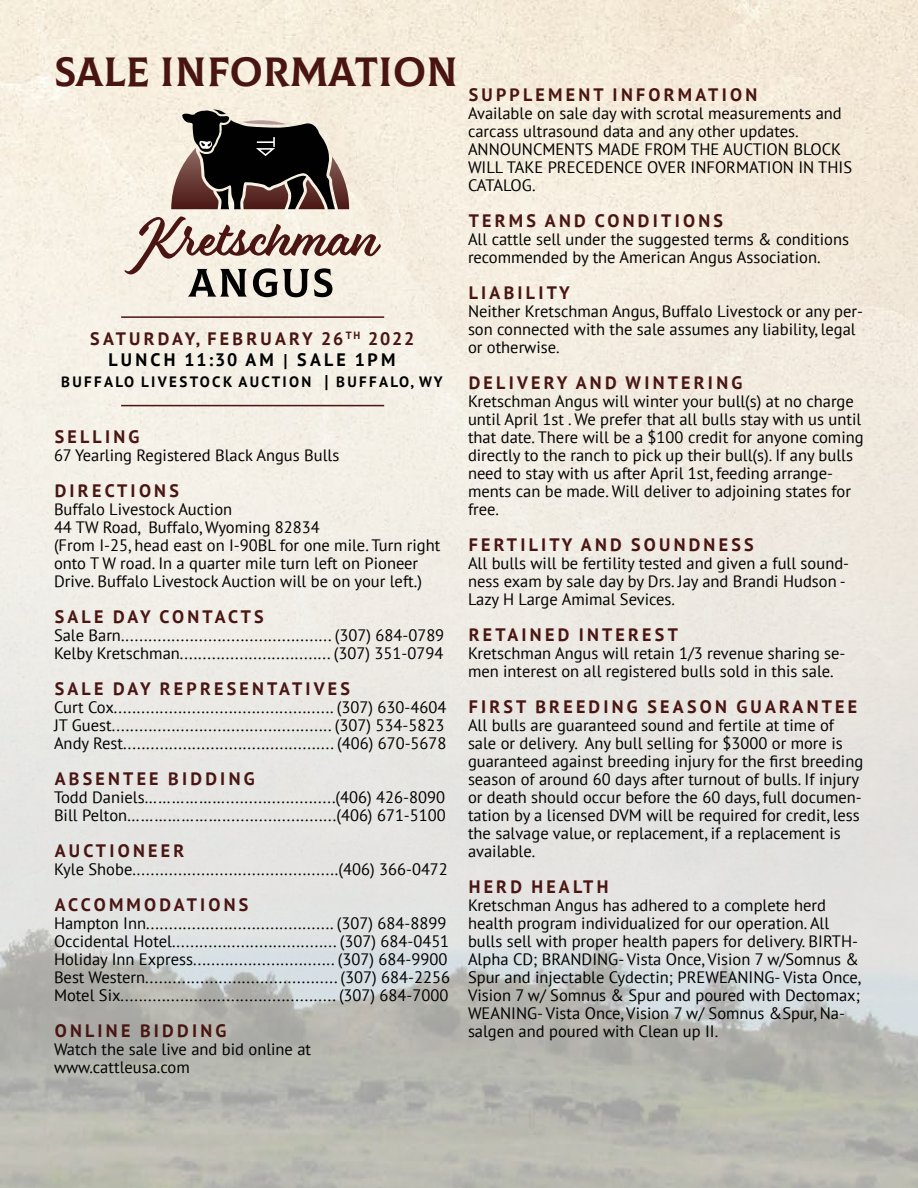
<style>
.page{position:relative;width:918px;height:1188px;background:#fff}
.page>*{position:absolute;margin:0;border:0;box-sizing:border-box;transform-origin:0 0}
.t1{font:40.5px "Colus";color:#491512}
.t2{font:700 18px/21px "PT Sans";letter-spacing:.18em;color:#491512;text-align:center}
.t3{font:16.5px/18px "PT Sans";color:#000}
.t4{font:700 15px "PT Sans";letter-spacing:.155em;color:#000}
.s1{color:#000}
.s2{font-family:"Neue Aachen Pro";font-weight:400;color:#000}
.s3{font-family:"Neue Aachen Pro";font-weight:400;font-size:18px}
</style>
<div class="page">
<img style="left:0;top:0;width:918px;height:1188px">
<svg style="left:125px;top:216px;width:256px;height:81px;background:#c7bab0"></svg>
<svg style="left:171px;top:109px;width:178px;height:100px;background:#635751"></svg>
<hr style="left:121px;top:316px;width:263px;height:2px;background:#491512">
<hr style="left:121px;top:405px;width:263px;height:1px;background:#491512">
<h1 class="t1" style="left:54px;top:42px;width:406px">SALE INFORMATION</h1>
<p class="t2" style="left:90px;top:328px;width:326px">SATURDAY, FEBRUARY 26<sup>TH</sup> 2022<br><span class="s1">LUNCH 11:30 AM</span> <span class="s2">|</span> <span class="s1">SALE 1PM</span></p>
<p class="t4" style="left:61px;top:372px;width:383px">BUFFALO LIVESTOCK AUCTION <span class="s3">|</span> BUFFALO, WY</p>
<p class="t2" style="left:55px;top:426px;width:86px">SELLING</p>
<p class="t3" style="left:54px;top:446px;width:287px">67 Yearling Registered Black Angus Bulls</p>
<p class="t2" style="left:55px;top:480px;width:126px">DIRECTIONS</p>
<p class="t3" style="left:54px;top:500px;width:388px">Buffalo Livestock Auction<br>44 TW Road, Buffalo, Wyoming 82834<br>(From I-25, head east on I-90BL for one mile. Turn right onto T W road. In a quarter mile turn left on Pioneer Drive. Buffalo Livestock Auction will be on your left.)</p>
<p class="t2" style="left:55px;top:606px;width:211px">SALE DAY CONTACTS</p>
<p class="t3" style="left:54px;top:626px;width:392px">Sale Barn.............................................. (307) 684-0789<br>Kelby Kretschman................................. (307) 351-0794</p>
<p class="t2" style="left:55px;top:678px;width:297px">SALE DAY REPRESENTATIVES</p>
<p class="t3" style="left:54px;top:698px;width:394px">Curt Cox................................................ (307) 630-4604<br>JT Guest................................................ (307) 534-5823<br>Andy Rest.............................................. (406) 670-5678</p>
<p class="t2" style="left:55px;top:768px;width:201px">ABSENTEE BIDDING</p>
<p class="t3" style="left:54px;top:788px;width:393px">Todd Daniels………………........................(406) 426-8090<br>Bill Pelton………………….........................(406) 671-5100</p>
<p class="t2" style="left:55px;top:840px;width:131px">AUCTIONEER</p>
<p class="t3" style="left:54px;top:860px;width:395px">Kyle Shobe.............................................(406) 366-0472</p>
<p class="t2" style="left:55px;top:894px;width:195px">ACCOMMODATIONS</p>
<p class="t3" style="left:54px;top:914px;width:398px">Hampton Inn......................................... (307) 684-8899<br>Occidental Hotel.................................... (307) 684-0451<br>Holiday Inn Express............................... (307) 684-9900<br>Best Western.......................................... (307) 684-2256<br>Motel Six............................................... (307) 684-7000</p>
<p class="t2" style="left:55px;top:1020px;width:173px">ONLINE BIDDING</p>
<p class="t3" style="left:54px;top:1040px;width:259px">Watch the sale live and bid online at www.cattleusa.com</p>
<p class="t2" style="left:469px;top:84px;width:290px">SUPPLEMENT INFORMATION</p>
<p class="t3" style="left:468px;top:104px;width:386px">Available on sale day with scrotal measurements and carcass ultrasound data and any other updates.<br>ANNOUNCMENTS MADE FROM THE AUCTION BLOCK WILL TAKE PRECEDENCE OVER INFORMATION IN THIS CATALOG.</p>
<p class="t2" style="left:469px;top:210px;width:256px">TERMS AND CONDITIONS</p>
<p class="t3" style="left:468px;top:230px;width:383px">All cattle sell under the suggested terms &amp; conditions recommended by the American Angus Association.</p>
<p class="t2" style="left:469px;top:282px;width:102px">LIABILITY</p>
<p class="t3" style="left:468px;top:302px;width:397px">Neither Kretschman Angus, Buffalo Livestock or any per&shy;son connected with the sale assumes any liability, legal or otherwise.</p>
<p class="t2" style="left:469px;top:372px;width:275px">DELIVERY AND WINTERING</p>
<p class="t3" style="left:468px;top:392px;width:397px">Kretschman Angus will winter your bull(s) at no charge until April 1st . We prefer that all bulls stay with us until that date. There will be a $100 credit for anyone coming directly to the ranch to pick up their bull(s). If any bulls need to stay with us after April 1st, feeding arrange&shy;ments can be made. Will deliver to adjoining states for free.</p>
<p class="t2" style="left:469px;top:534px;width:286px">FERTILITY AND SOUNDNESS</p>
<p class="t3" style="left:468px;top:554px;width:383px">All bulls will be fertility tested and given a full sound&shy;ness exam by sale day by Drs. Jay and Brandi Hudson -<br>Lazy H Large Amimal Sevices.</p>
<p class="t2" style="left:469px;top:624px;width:211px">RETAINED INTEREST</p>
<p class="t3" style="left:468px;top:644px;width:379px">Kretschman Angus will retain 1/3 revenue sharing se&shy;men interest on all registered bulls sold in this sale.</p>
<p class="t2" style="left:469px;top:696px;width:390px">FIRST BREEDING SEASON GUARANTEE</p>
<p class="t3" style="left:468px;top:716px;width:397px">All bulls are guaranteed sound and fertile at time of sale or delivery. Any bull selling for $3000 or more is guaranteed against breeding injury for the first breeding season of around 60 days after turnout of bulls. If injury or death should occur before the 60 days, full documen&shy;tation by a licensed DVM will be required for credit, less the salvage value, or replacement, if a replacement is available.</p>
<p class="t2" style="left:469px;top:876px;width:141px">HERD HEALTH</p>
<p class="t3" style="left:468px;top:896px;width:395px">Kretschman Angus has adhered to a complete herd health program individualized for our operation. All bulls sell with proper health papers for delivery. BIRTH-Alpha CD; BRANDING- Vista Once, Vision 7 w/Somnus &amp; Spur and injectable Cydectin; PREWEANING- Vista Once, Vision 7 w/ Somnus &amp; Spur and poured with Dectomax; WEANING- Vista Once, Vision 7 w/ Somnus &amp;Spur, Na&shy;salgen and poured with Clean up II.</p>
</div>
